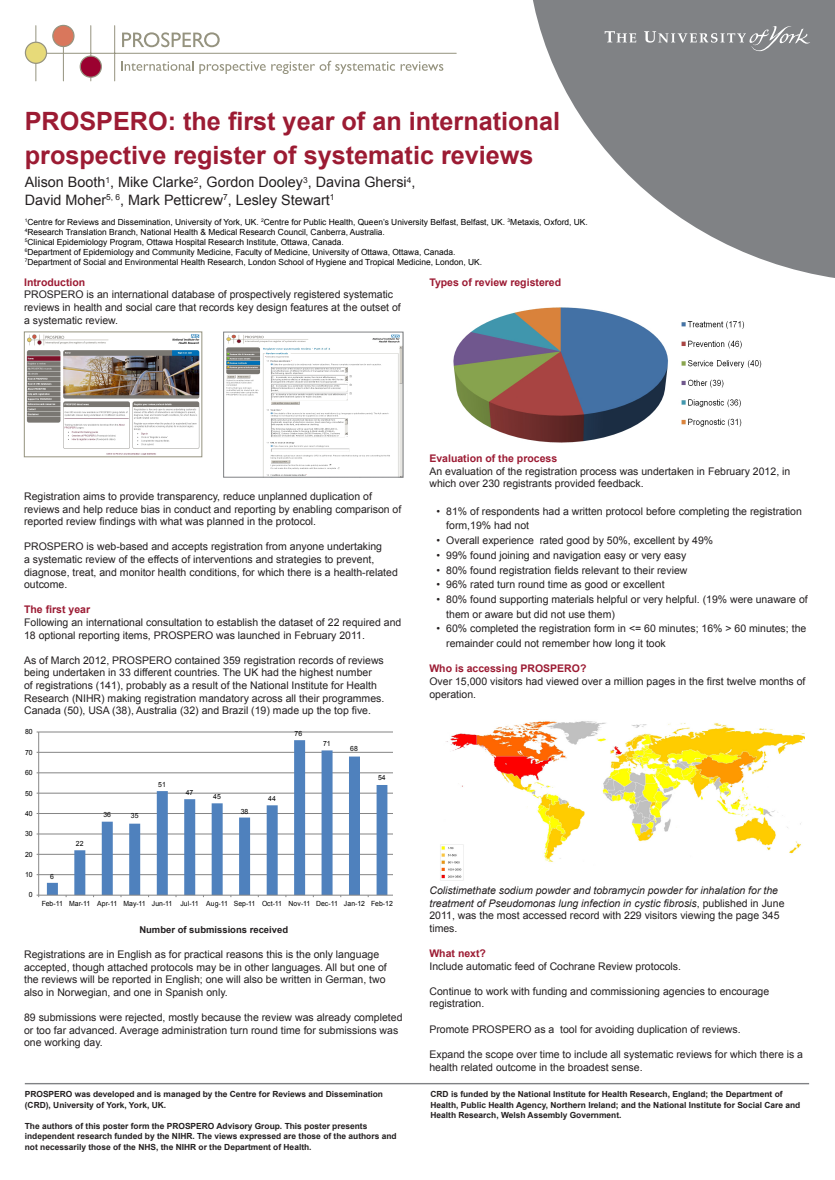
<style>
.page{position:relative;width:835px;height:1180px;background:#fff}
.page>*{position:absolute;margin:0;border:0;box-sizing:border-box;transform-origin:0 0}
.t1{font:700 25.2px "Arial";color:#9c1b33}
.t2{font:14.35px "Arial";color:#231f20}
.t3{font:10.5px/12.6px "Arial";color:#231f20}
.t4{font:italic 10.5px/12.6px "Arial";color:#231f20}
.t5{font:700 10.5px "Arial";color:#9c1b33}
.t6{font:700 9.45px "Arial";color:#231f20}
.page_no_left{font:700 8.4px/10.5px "Arial";color:#231f20}
.t7{font:8.4px "Arial";color:#000}
.t8{font:7.1px "Arial";color:#000;scale:.96 1}
.s1{font-style:normal}
</style>
<div class="page">
<svg style="left:533px;top:0;width:301px;height:278px;fill:#808285"></svg>
<svg style="left:36px;top:731px;width:356px;height:167px"></svg>
<img style="left:453px;top:307px;width:309px;height:136px">
<img style="left:440px;top:721px;width:364px;height:159px">
<hr style="left:25px;top:1083px;width:784px;height:1px;background:#808285">
<img style="left:26px;top:334px;width:174px;height:121px">
<div style="left:24px;top:332px;width:178px;height:125px;border:1px solid #95937f"></div>
<hr style="left:90px;top:26px;width:1px;height:55px;background:#95937f">
<hr style="left:114px;top:26px;width:1px;height:55px;background:#95937f">
<hr style="left:35px;top:53px;width:421px;height:1px;background:#95937f">
<div style="left:80px;top:56px;width:21px;height:21px;background:#9b0130;border-radius:50%"></div>
<div style="left:80px;top:55px;width:22px;height:23px;border:1px solid #95937f;border-radius:50%"></div>
<hr style="left:63px;top:26px;width:1px;height:55px;background:#95937f">
<div style="left:53px;top:25px;width:21px;height:22px;background:#d9775c;border-radius:50%"></div>
<div style="left:52px;top:25px;width:23px;height:22px;border:1px solid #95937f;border-radius:50%"></div>
<hr style="left:35px;top:26px;width:1px;height:55px;background:#95937f">
<div style="left:25px;top:42px;width:22px;height:21px;background:#e7da79;border-radius:50%"></div>
<div style="left:25px;top:42px;width:22px;height:22px;border:1px solid #95937f;border-radius:50%"></div>
<svg style="left:122px;top:32px;width:98px;height:15px"></svg>
<svg style="left:121px;top:61px;width:72px;height:10px"></svg>
<svg style="left:199px;top:61px;width:244px;height:13px"></svg>
<svg style="left:644px;top:26px;width:166px;height:25px;background:#919295"></svg>
<svg style="left:604px;top:31px;width:32px;height:11px"></svg>
<img style="left:226px;top:334px;width:175px;height:141px">
<div style="left:223px;top:332px;width:180px;height:145px;border:1px solid #808285"></div>
<p class="t1" style="left:25px;top:105px;width:536px">PROSPERO: the first year of an international</p>
<p class="t1" style="left:25px;top:139px;width:510px">prospective register of systematic reviews</p>
<p class="t2" style="left:25px;top:173px;width:392px">Alison Booth<sup>1</sup>, Mike Clarke<sup>2</sup>, Gordon Dooley<sup>3</sup>, Davina Ghersi<sup>4</sup>,</p>
<p class="t2" style="left:25px;top:190px;width:311px">David Moher<sup>5,</sup> <sup>6</sup>, Mark Petticrew<sup>7</sup>, Lesley Stewart<sup>1</sup></p>
<p class="t7" style="left:25px;top:216px;width:564px"><sup>1</sup>Centre for Reviews and Dissemination, University of York, UK. <sup>2</sup>Centre for Public Health, Queen’s University Belfast, Belfast, UK. <sup>3</sup>Metaxis, Oxford, UK.</p>
<p class="t7" style="left:25px;top:226px;width:361px"><sup>4</sup>Research Translation Branch, National Health &amp; Medical Research Council, Canberra, Australia.</p>
<p class="t7" style="left:25px;top:236px;width:320px"><sup>5</sup>Clinical Epidemiology Program, Ottawa Hospital Research Institute, Ottawa, Canada.</p>
<p class="t7" style="left:25px;top:246px;width:432px"><sup>6</sup>Department of Epidemiology and Community Medicine, Faculty of Medicine, University of Ottawa, Ottawa, Canada.</p>
<p class="t7" style="left:25px;top:257px;width:459px"><sup>7</sup>Department of Social and Environmental Health Research, London School of Hygiene and Tropical Medicine, London, UK.</p>
<p class="t5" style="left:24px;top:275px;width:63px">Introduction</p>
<p class="t3" style="left:24px;top:288px;width:378px">PROSPERO is an international database of prospectively registered systematic reviews in health and social care that records key design features at the outset of a systematic review.</p>
<p class="t5" style="left:429px;top:275px;width:133px">Types of review registered</p>
<p class="t3" style="left:24px;top:490px;width:379px">Registration aims to provide transparency, reduce unplanned duplication of reviews and help reduce bias in conduct and reporting by enabling comparison of reported review findings with what was planned in the protocol.</p>
<p class="t3" style="left:24px;top:540px;width:375px">PROSPERO is web-based and accepts registration from anyone undertaking<br>a systematic review of the effects of interventions and strategies to prevent, diagnose, treat, and monitor health conditions, for which there is a health-related outcome.</p>
<p class="t5" style="left:24px;top:603px;width:67px">The first year</p>
<p class="t3" style="left:24px;top:616px;width:379px">Following an international consultation to establish the dataset of 22 required and<br>18 optional reporting items, PROSPERO was launched in February 2011.</p>
<p class="t3" style="left:24px;top:654px;width:362px">As of March 2012, PROSPERO contained 359 registration records of reviews being undertaken in 33 different countries. The UK had the highest number<br>of registrations (141), probably as a result of the National Institute for Health Research (NIHR) making registration mandatory across all their programmes.<br>Canada (50), USA (38), Australia (32) and Brazil (19) made up the top five.</p>
<p class="t8" style="left:25px;top:727px;width:9px">80</p>
<p class="t8" style="left:25px;top:747px;width:9px">70</p>
<p class="t8" style="left:25px;top:768px;width:9px">60</p>
<p class="t8" style="left:25px;top:788px;width:9px">50</p>
<p class="t8" style="left:25px;top:809px;width:9px">40</p>
<p class="t8" style="left:25px;top:829px;width:9px">30</p>
<p class="t8" style="left:25px;top:849px;width:9px">20</p>
<p class="t8" style="left:25px;top:870px;width:9px">10</p>
<p class="t8" style="left:29px;top:890px;width:5px">0</p>
<p class="t8" style="left:50px;top:871px;width:5px">6</p>
<p class="t8" style="left:76px;top:839px;width:9px">22</p>
<p class="t8" style="left:103px;top:809px;width:9px">36</p>
<p class="t8" style="left:131px;top:811px;width:9px">35</p>
<p class="t8" style="left:158px;top:780px;width:9px">51</p>
<p class="t8" style="left:294px;top:729px;width:9px">76</p>
<p class="t8" style="left:186px;top:788px;width:9px">47</p>
<p class="t8" style="left:213px;top:792px;width:9px">45</p>
<p class="t8" style="left:241px;top:806px;width:9px">38</p>
<p class="t8" style="left:268px;top:793px;width:9px">44</p>
<p class="t8" style="left:323px;top:739px;width:9px">71</p>
<p class="t8" style="left:350px;top:744px;width:9px">68</p>
<p class="t8" style="left:378px;top:772px;width:9px">54</p>
<p class="t8" style="left:42px;top:899px;width:367px">Feb-11 Mar-11 Apr-11 May-11 Jun-11 Jul-11 Aug-11 Sep-11 Oct-11 Nov-11 Dec-11 Jan-12 Feb-12</p>
<p class="t6" style="left:139px;top:923px;width:150px">Number of submissions received</p>
<p class="t3" style="left:24px;top:948px;width:364px">Registrations are in English as for practical reasons this is the only language accepted, though attached protocols may be in other languages. All but one of the reviews will be reported in English; one will also be written in German, two also in Norwegian, and one in Spanish only.</p>
<p class="t3" style="left:24px;top:1011px;width:380px">89 submissions were rejected, mostly because the review was already completed or too far advanced. Average administration turn round time for submissions was one working day.</p>
<p class="page_no_left" style="left:25px;top:1089px;width:360px">PROSPERO was developed and is managed by the Centre for Reviews and Dissemination (CRD), University of York, York, UK.</p>
<p class="page_no_left" style="left:25px;top:1120px;width:373px">The authors of this poster form the PROSPERO Advisory Group. This poster presents independent research funded by the NIHR. The views expressed are those of the authors and not necessarily those of the NHS, the NIHR or the Department of Health.</p>
<p class="t5" style="left:429px;top:451px;width:129px">Evaluation of the process</p>
<p class="t3" style="left:429px;top:465px;width:362px">An evaluation of the registration process was undertaken in February 2012, in which over 230 registrants provided feedback.</p>
<p class="t3" style="left:446px;top:504px;width:357px;line-height:14.7px;text-indent:-10px">• 81% of respondents had a written protocol before completing the registration form,19% had not</p>
<p class="t3" style="left:436px;top:534px;width:278px">• Overall experience rated good by 50%, excellent by 49%</p>
<p class="t3" style="left:436px;top:549px;width:251px">• 99% found joining and navigation easy or very easy</p>
<p class="t3" style="left:436px;top:564px;width:252px">• 80% found registration fields relevant to their review</p>
<p class="t3" style="left:436px;top:578px;width:230px">• 96% rated turn round time as good or excellent</p>
<p class="t3" style="left:446px;top:592px;width:363px;line-height:14.7px;text-indent:-10px">• 80% found supporting materials helpful or very helpful. (19% were unaware of them or aware but did not use them)</p>
<p class="t3" style="left:446px;top:621px;width:361px;line-height:14.7px;text-indent:-10px">• 60% completed the registration form in &lt;= 60 minutes; 16% &gt; 60 minutes; the remainder could not remember how long it took</p>
<p class="t5" style="left:429px;top:661px;width:158px">Who is accessing PROSPERO?</p>
<p class="t3" style="left:429px;top:675px;width:377px">Over 15,000 visitors had viewed over a million pages in the first twelve months of operation.</p>
<p class="t4" style="left:429px;top:884px;width:356px">Colistimethate sodium powder and tobramycin powder for inhalation for the treatment of Pseudomonas lung infection in cystic fibrosis<span class="s1">, published in June 2011, was the most accessed record with 229 visitors viewing the page 345 times.</span></p>
<p class="t5" style="left:429px;top:946px;width:58px">What next?</p>
<p class="t3" style="left:429px;top:960px;width:253px">Include automatic feed of Cochrane Review protocols.</p>
<p class="t3" style="left:429px;top:985px;width:341px">Continue to work with funding and commissioning agencies to encourage registration.</p>
<p class="t3" style="left:429px;top:1023px;width:313px">Promote PROSPERO as a tool for avoiding duplication of reviews.</p>
<p class="t3" style="left:429px;top:1048px;width:375px">Expand the scope over time to include all systematic reviews for which there is a health related outcome in the broadest sense.</p>
<p class="page_no_left" style="left:430px;top:1089px;width:371px">CRD is funded by the National Institute for Health Research, England; the Department of<br>Health, Public Health Agency, Northern Ireland; and the National Institute for Social Care and<br>Health Research, Welsh Assembly Government.</p>
</div>
